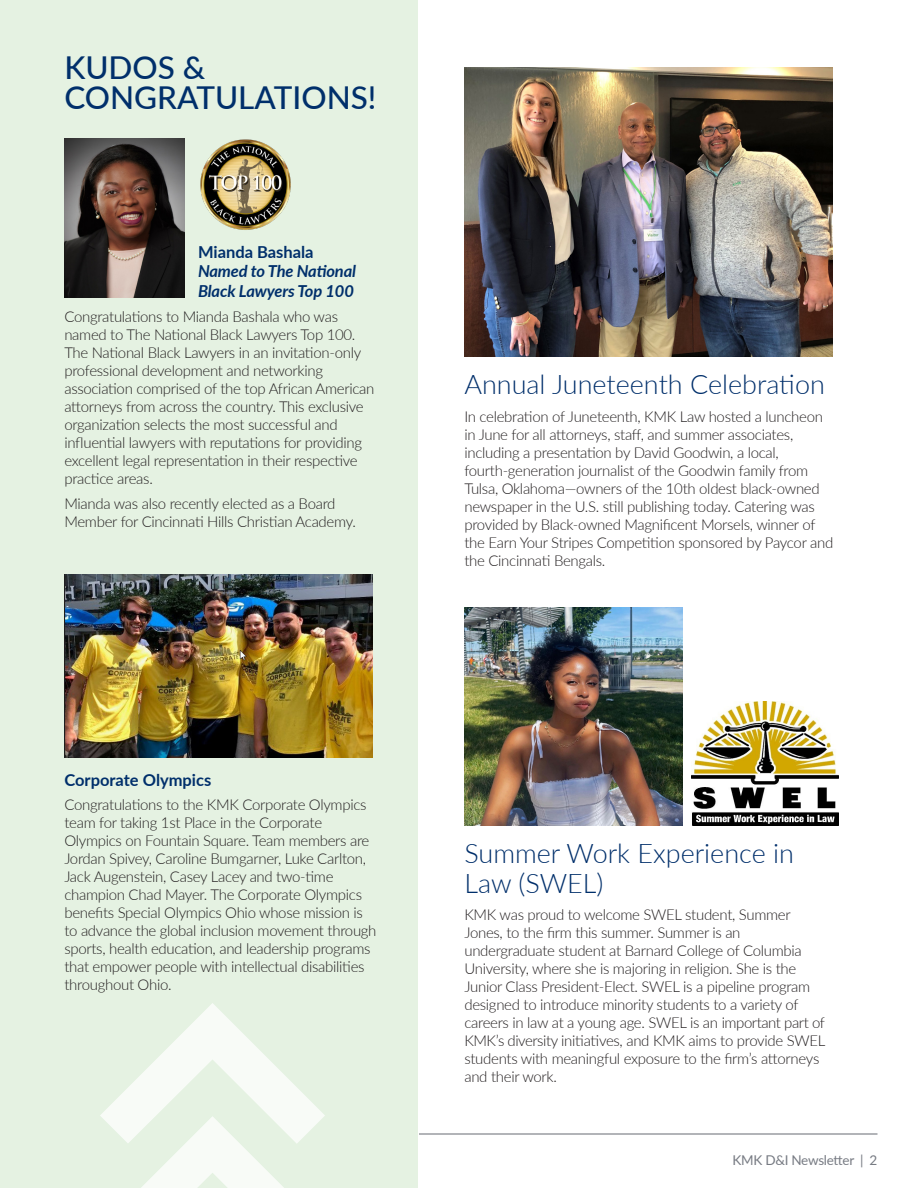
<style>
.page{position:relative;width:918px;height:1188px;background:#fff}
.page>*{position:absolute;margin:0;border:0;box-sizing:border-box;transform-origin:0 0}
.PAGE_TITLE{font:500 31.5px/30px "Lato";color:#002f6b}
.Inside_Title{font:300 27px/30px "Lato";color:#002f6b}
.Section{font:italic 700 16.5px/19.8px "Lato";letter-spacing:-.01em;color:#002f6b}
.Section-2{font:700 16.5px "Lato";color:#002f6b}
.Basic_Body{font:300 15px/18px "Lato";letter-spacing:-.02em;color:#231f20}
.t1{font:13.5px "Lato";letter-spacing:-.02em;color:#777b83}
.s1{font-style:normal}
</style>
<div class="page">
<hr style="left:40px;top:1133px;width:838px;height:2px;background:#777b83">
<img style="left:464px;top:68px;width:368px;height:288px">
<div style="left:0;top:0;width:418px;height:1188px;background:#e5f2e2"></div>
<img style="left:464px;top:608px;width:219px;height:218px">
<img style="left:692px;top:702px;width:147px;height:124px">
<svg style="left:100px;top:1003px;width:225px;height:185px"></svg>
<img style="left:64px;top:575px;width:308px;height:183px">
<img style="left:64px;top:138px;width:121px;height:159px">
<img style="left:200px;top:139px;width:91px;height:91px">
<p class="PAGE_TITLE" style="left:64px;top:52px;width:314px">KUDOS &amp;<br>CONGRATULATIONS!</p>
<p class="Section" style="left:198px;top:241px;width:160px"><span class="s1">Mianda Bashala<br></span>Named to The National<br>Black Lawyers Top 100</p>
<p class="Basic_Body" style="left:64px;top:307px;width:312px">Congratulations to Mianda Bashala who was named to The National Black Lawyers Top 100.<br>The National Black Lawyers in an invitation-only professional development and networking association comprised of the top African American attorneys from across the country. This exclusive organization selects the most successful and influential lawyers with reputations for providing excellent legal representation in their respective practice areas.</p>
<p class="Basic_Body" style="left:64px;top:494px;width:293px">Mianda was also recently elected as a Board<br>Member for Cincinnati Hills Christian Academy.</p>
<p class="Section-2" style="left:64px;top:767px;width:148px">Corporate Olympics</p>
<p class="Basic_Body" style="left:64px;top:795px;width:314px">Congratulations to the KMK Corporate Olympics team for taking 1st Place in the Corporate Olympics on Fountain Square. Team members are Jordan Spivey, Caroline Bumgarner, Luke Carlton, Jack Augenstein, Casey Lacey and two-time champion Chad Mayer. The Corporate Olympics benefits Special Olympics Ohio whose mission is to advance the global inclusion movement through sports, health education, and leadership programs that empower people with intellectual disabilities throughout Ohio.</p>
<p class="Inside_Title" style="left:464px;top:368px;width:362px">Annual Juneteenth Celebration</p>
<p class="Basic_Body" style="left:464px;top:407px;width:370px">In celebration of Juneteenth, KMK Law hosted a luncheon in June for all attorneys, staff, and summer associates, including a presentation by David Goodwin, a local, fourth-generation journalist of the Goodwin family from Tulsa, Oklahoma—owners of the 10th oldest black-owned newspaper in the U.S. still publishing today. Catering was provided by Black-owned Magnificent Morsels, winner of the Earn Your Stripes Competition sponsored by Paycor and the Cincinnati Bengals.</p>
<p class="Inside_Title" style="left:464px;top:837px;width:331px">Summer Work Experience in<br>Law (SWEL)</p>
<p class="Basic_Body" style="left:464px;top:905px;width:363px">KMK was proud to welcome SWEL student, Summer Jones, to the firm this summer. Summer is an undergraduate student at Barnard College of Columbia University, where she is majoring in religion. She is the Junior Class President-Elect. SWEL is a pipeline program designed to introduce minority students to a variety of careers in law at a young age. SWEL is an important part of KMK’s diversity initiatives, and KMK aims to provide SWEL students with meaningful exposure to the firm’s attorneys and their work.</p>
<p class="t1" style="left:733px;top:1151px;width:146px">KMK D&amp;I Newsletter | 2</p>
</div>
